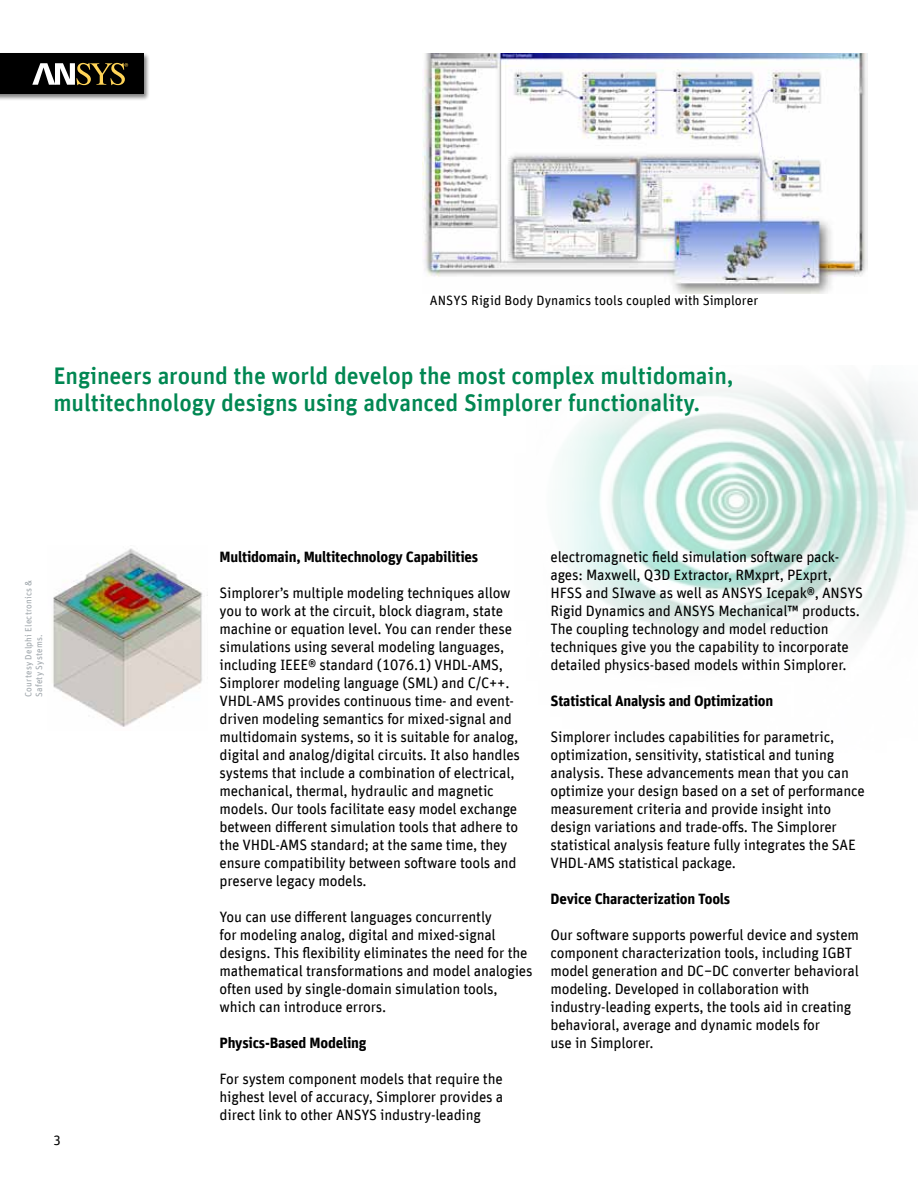
<style>
.page{position:relative;width:918px;height:1188px;background:#fff}
.page>*{position:absolute;margin:0;border:0;box-sizing:border-box;transform-origin:0 0}
.t1{font:500 24px/27px "Unit Offc Pro";letter-spacing:-.005em;color:#008752}
.t2{font:15px/18px "Unit Offc Pro";letter-spacing:-.015em;color:#000}
.t3{font:700 15px "Unit Offc Pro";letter-spacing:-.015em;color:#000}
.t4{font:13.5px "Unit Offc Pro";color:#000}
.t5{font:9px/10.5px "Unit Offc Pro";letter-spacing:.02em;color:#9fa6ab}
</style>
<div class="page">
<img style="left:561px;top:382px;width:357px;height:259px">
<div style="left:0;top:52px;width:150px;height:49px;background:#000;opacity:.5"></div>
<div style="left:0;top:54px;width:143px;height:40px;background:#000"></div>
<svg style="left:32px;top:63px;width:96px;height:22px"></svg>
<img style="left:53px;top:548px;width:150px;height:179px">
<img style="left:423px;top:54px;width:445px;height:240px">
<p class="t4" style="left:430px;top:291px;width:330px">ANSYS Rigid Body Dynamics tools coupled with Simplorer</p>
<h1 class="t1" style="left:53px;top:361px;width:682px">Engineers around the world develop the most complex multidomain, multitechnology designs using advanced Simplorer functionality.</h1>
<p class="t5" style="left:23px;top:697px;width:119px;rotate:-90deg">Courtesy Delphi Electronics &amp;<br>Safety Systems.</p>
<p class="t4" style="left:53px;top:1131px;width:9px">3</p>
<p class="t3" style="left:220px;top:546px;width:260px">Multidomain, Multitechnology Capabilities</p>
<p class="t2" style="left:220px;top:583px;width:302px">Simplorer’s multiple modeling techniques allow you to work at the circuit, block diagram, state machine or equation level. You can render these simulations using several modeling languages, including IEEE® standard (1076.1) VHDL-AMS, Simplorer modeling language (SML) and C/C++.<br>VHDL-AMS provides continuous time- and event&shy;driven modeling semantics for mixed-signal and multidomain systems, so it is suitable for analog, digital and analog/digital circuits. It also handles systems that include a combination of electrical, mechanical, thermal, hydraulic and magnetic models. Our tools facilitate easy model exchange between different simulation tools that adhere to the VHDL-AMS standard; at the same time, they ensure compatibility between software tools and preserve legacy models.</p>
<p class="t2" style="left:220px;top:907px;width:315px">You can use different languages concurrently<br>for modeling analog, digital and mixed-signal designs. This flexibility eliminates the need for the mathematical transformations and model analogies often used by single-domain simulation tools, which can introduce errors.</p>
<p class="t3" style="left:220px;top:1032px;width:148px">Physics-Based Modeling</p>
<p class="t2" style="left:220px;top:1069px;width:285px;text-align:justify">For system component models that require the highest level of accuracy, Simplorer provides a direct link to other ANSYS industry-leading</p>
<p class="t2" style="left:551px;top:547px;width:314px">electromagnetic field simulation software pack&shy;ages: Maxwell, Q3D Extractor, RMxprt, PExprt, HFSS and SIwave as well as ANSYS Icepak®, ANSYS Rigid Dynamics and ANSYS Mechanical™ products.<br>The coupling technology and model reduction techniques give you the capability to incorporate detailed physics-based models within Simplorer.</p>
<p class="t3" style="left:551px;top:690px;width:224px">Statistical Analysis and Optimization</p>
<p class="t2" style="left:551px;top:727px;width:316px">Simplorer includes capabilities for parametric, optimization, sensitivity, statistical and tuning analysis. These advancements mean that you can optimize your design based on a set of performance measurement criteria and provide insight into design variations and trade-offs. The Simplorer statistical analysis feature fully integrates the SAE VHDL-AMS statistical package.</p>
<p class="t3" style="left:551px;top:888px;width:181px">Device Characterization Tools</p>
<p class="t2" style="left:551px;top:925px;width:310px">Our software supports powerful device and system component characterization tools, including IGBT model generation and DC−DC converter behavioral modeling. Developed in collaboration with industry-leading experts, the tools aid in creating behavioral, average and dynamic models for<br>use in Simplorer.</p>
</div>
